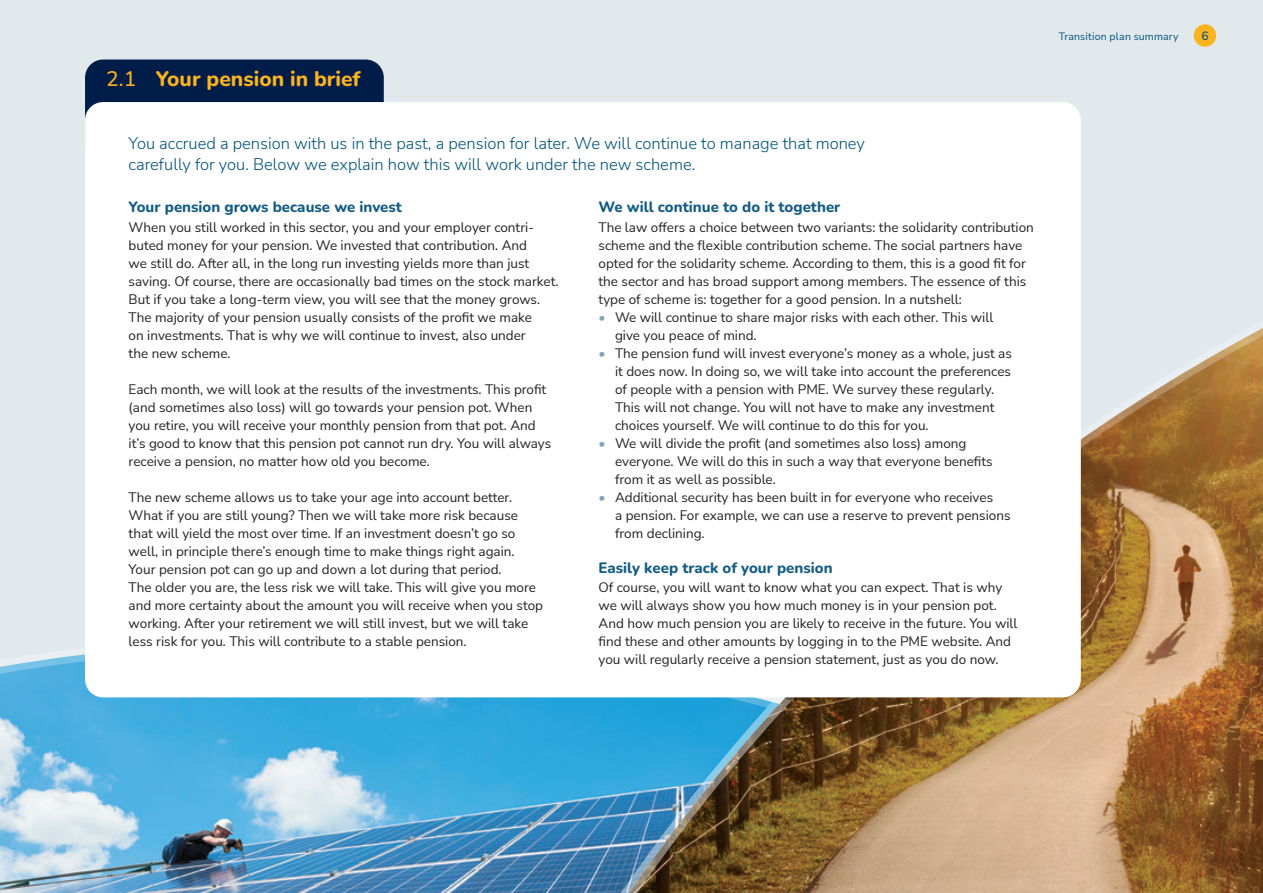
<style>
.page{position:relative;width:1263px;height:893px;background:#e1e9ed}
.page>*{position:absolute;margin:0;border:0;box-sizing:border-box;transform-origin:0 0}
.t1{font:800 21px "Nunito";color:#fbb320}
.t2{font:300 16.5px/21px "Nunito Sans";color:#01527b}
.t3{font:800 15px "Nunito";color:#145c84}
.t4{font:13.5px/18px "Nunito Sans";color:#231f20}
.t5{font:500 12px "Nunito";color:#01527b}
.t6{font:10.5px "Nunito Sans";letter-spacing:.015em;color:#01527b}
.s1{font-weight:500}
.s2{color:#83a2b4}
</style>
<div class="page">
<svg style="left:0;top:654px;width:571px;height:239px;background:#62aed7"></svg>
<img style="left:571px;top:328px;width:692px;height:565px">
<div style="left:85px;top:60px;width:299px;height:102px;background:#001d4a;border-radius:18px"></div>
<div style="left:85px;top:102px;width:996px;height:595px;background:#fff;border-radius:18px"></div>
<div style="left:1194px;top:24px;width:22px;height:23px;background:#fbb320;border-radius:50%"></div>
<h1 class="t1" style="left:106px;top:64px;width:256px"><span class="s1">2.1</span> Your pension in brief</h1>
<p class="t2" style="left:129px;top:132px;width:738px">You accrued a pension with us in the past, a pension for later. We will continue to manage that money carefully for you. Below we explain how this will work under the new scheme.</p>
<p class="t3" style="left:129px;top:197px;width:275px">Your pension grows because we invest</p>
<p class="t4" style="left:129px;top:218px;width:431px">When you still worked in this sector, you and your employer contri&shy;buted money for your pension. We invested that contribution. And<br>we still do. After all, in the long run investing yields more than just saving. Of course, there are occasionally bad times on the stock market.<br>But if you take a long-term view, you will see that the money grows.<br>The majority of your pension usually consists of the profit we make<br>on investments. That is why we will continue to invest, also under<br>the new scheme.</p>
<p class="t4" style="left:129px;top:380px;width:424px">Each month, we will look at the results of the investments. This profit (and sometimes also loss) will go towards your pension pot. When you retire, you will receive your monthly pension from that pot. And it’s good to know that this pension pot cannot run dry. You will always receive a pension, no matter how old you become.</p>
<p class="t4" style="left:129px;top:488px;width:416px">The new scheme allows us to take your age into account better.<br>What if you are still young? Then we will take more risk because that will yield the most over time. If an investment doesn’t go so well, in principle there’s enough time to make things right again.<br>Your pension pot can go up and down a lot during that period.<br>The older you are, the less risk we will take. This will give you more and more certainty about the amount you will receive when you stop working. After your retirement we will still invest, but we will take less risk for you. This will contribute to a stable pension.</p>
<p class="t3" style="left:598px;top:197px;width:243px">We will continue to do it together</p>
<p class="t4" style="left:598px;top:218px;width:437px">The law offers a choice between two variants: the solidarity contribution scheme and the flexible contribution scheme. The social partners have opted for the solidarity scheme. According to them, this is a good fit for the sector and has broad support among members. The essence of this type of scheme is: together for a good pension. In a nutshell:</p>
<p class="t4" style="left:615px;top:308px;width:380px;text-indent:-16px"><span class="s2">•</span> We will continue to share major risks with each other. This will give you peace of mind.</p>
<p class="t4" style="left:615px;top:344px;width:398px;text-indent:-16px"><span class="s2">•</span> The pension fund will invest everyone’s money as a whole, just as it does now. In doing so, we will take into account the preferences of people with a pension with PME. We survey these regularly.<br>This will not change. You will not have to make any investment choices yourself. We will continue to do this for you.</p>
<p class="t4" style="left:615px;top:434px;width:379px;text-indent:-16px"><span class="s2">•</span> We will divide the profit (and sometimes also loss) among everyone. We will do this in such a way that everyone benefits from it as well as possible.</p>
<p class="t4" style="left:615px;top:488px;width:397px;text-indent:-16px"><span class="s2">•</span> Additional security has been built in for everyone who receives<br>a pension. For example, we can use a reserve to prevent pensions from declining.</p>
<p class="t3" style="left:598px;top:557px;width:236px">Easily keep track of your pension</p>
<p class="t4" style="left:598px;top:578px;width:421px">Of course, you will want to know what you can expect. That is why we will always show you how much money is in your pension pot.<br>And how much pension you are likely to receive in the future. You will find these and other amounts by logging in to the PME website. And you will regularly receive a pension statement, just as you do now.</p>
<p class="t6" style="left:1059px;top:29px;width:121px">Transition plan summary</p>
<p class="t5" style="left:1201px;top:27px;width:9px">6</p>
</div>
